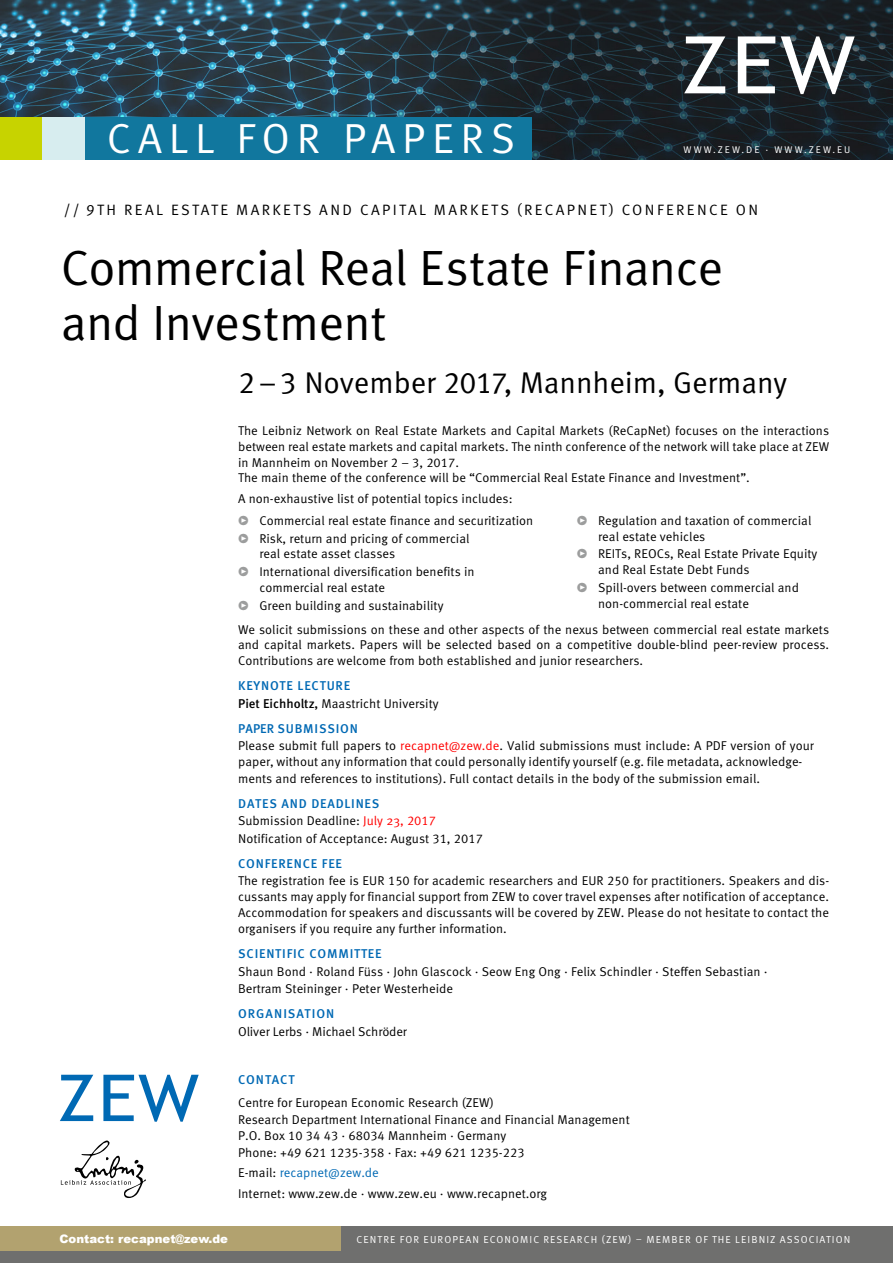
<style>
.page{position:relative;width:893px;height:1263px;background:#fff}
.page>*{position:absolute;margin:0;border:0;box-sizing:border-box;transform-origin:0 0}
.t1{font:49.5px/55.5px "Meta Pro";letter-spacing:-.02em;color:#000}
.Claim_1{font:42px "Meta Pro";letter-spacing:.16em;color:#fff}
.t2{font:30px "Meta Pro";letter-spacing:-.005em;color:#000}
.t3{font:15px "Meta Pro";letter-spacing:.16em;color:#000}
.Fließtext{font:12.75px/15.8px "Meta Pro";color:#000}
.Zwischentitel{font:500 12.75px "Meta Pro";letter-spacing:.06em;color:#0069b4}
.Fließtext-2{font:12.75px "Meta Pro";color:#0069b4}
.Zwischentitel-2{font:500 12.75px "Meta Pro";letter-spacing:.08em;color:#0069b4}
.Kontakt{font:900 11.7px "Arial";color:#fff}
.Zusattz_Logo{font:10.2px "Meta Pro";letter-spacing:.11em;color:#fff}
.Zusattz_Logo-2{font:9.75px "Meta Pro";letter-spacing:.21em;color:#fff}
.s1{color:#9c9d9d}
.s2{font-weight:500}
.s3{font-weight:500;color:#0069b4}
.s4{color:#f00}
.s5{color:#000}
</style>
<div class="page">
<div style="left:0;top:1226px;width:893px;height:37px;background:#6f6f6e"></div>
<div style="left:0;top:1226px;width:340px;height:25px;background:#b2a26f"></div>
<img style="left:0;top:0;width:893px;height:160px">
<svg style="left:684px;top:36px;width:41px;height:57px"></svg>
<svg style="left:738px;top:36px;width:37px;height:57px"></svg>
<svg style="left:781px;top:36px;width:74px;height:58px"></svg>
<div style="left:0;top:117px;width:43px;height:43px;background:#c7d300"></div>
<div style="left:43px;top:117px;width:42px;height:43px;background:#d7edef"></div>
<div style="left:85px;top:117px;width:446px;height:43px;background:#11779e"></div>
<svg style="left:60px;top:1075px;width:33px;height:46px"></svg>
<svg style="left:103px;top:1075px;width:96px;height:47px"></svg>
<svg style="left:61px;top:1140px;width:85px;height:58px"></svg>
<p class="Claim_1" style="left:107px;top:111px;width:409px">CALL FOR PAPERS</p>
<p class="Zusattz_Logo-2" style="left:684px;top:143px;width:168px">WWW.ZEW.DE · WWW.ZEW.EU</p>
<p class="t3" style="left:64px;top:201px;width:696px">// 9TH REAL ESTATE MARKETS AND CAPITAL MARKETS (RECAPNET) CONFERENCE ON</p>
<p class="t1" style="left:61px;top:241px;width:664px">Commercial Real Estate Finance and Investment</p>
<p class="t2" style="left:238px;top:364px;width:551px">2–3 November 2017, Mannheim, Germany</p>
<p class="Fließtext" style="left:238px;top:423px;width:593px;text-align:justify">The Leibniz Network on Real Estate Markets and Capital Markets (ReCapNet) focuses on the interactions between real estate markets and capital markets. The ninth conference of the network will take place at ZEW in Mannheim on November 2 – 3, 2017.</p>
<p class="Fließtext" style="left:238px;top:471px;width:513px">The main theme of the conference will be “Commercial Real Estate Finance and Investment”.</p>
<p class="Fließtext" style="left:238px;top:491px;width:276px">A non-exhaustive list of potential topics includes:</p>
<p class="Fließtext" style="left:238px;top:513px;width:297px"><span class="s1">ͮ</span> Commercial real estate finance and securitization</p>
<p class="Fließtext" style="left:259px;top:531px;width:212px;text-indent:-21px"><span class="s1">ͮ</span> Risk, return and pricing of commercial real estate asset classes</p>
<p class="Fließtext" style="left:259px;top:564px;width:217px;text-indent:-21px"><span class="s1">ͮ</span> International diversification benefits in commercial real estate</p>
<p class="Fließtext" style="left:238px;top:598px;width:207px"><span class="s1">ͮ</span> Green building and sustainability</p>
<p class="Fließtext" style="left:598px;top:513px;width:215px;text-indent:-21px"><span class="s1">ͮ</span> Regulation and taxation of commercial real estate vehicles</p>
<p class="Fließtext" style="left:598px;top:546px;width:221px;text-indent:-21px"><span class="s1">ͮ</span> REITs, REOCs, Real Estate Private Equity and Real Estate Debt Funds</p>
<p class="Fließtext" style="left:598px;top:580px;width:202px;text-indent:-21px"><span class="s1">ͮ</span> Spill-overs between commercial and non-commercial real estate</p>
<p class="Fließtext" style="left:238px;top:622px;width:593px;text-align:justify">We solicit submissions on these and other aspects of the nexus between commercial real estate markets and capital markets. Papers will be selected based on a competitive double-blind peer-review process.<br>Contributions are welcome from both established and junior researchers.</p>
<p class="Zwischentitel" style="left:238px;top:678px;width:114px">KEYNOTE LECTURE</p>
<p class="Fließtext" style="left:238px;top:696px;width:202px"><span class="s2">Piet Eichholtz,</span> Maastricht University</p>
<p class="Fließtext" style="left:238px;top:721px;width:577px;line-height:16.6px"><span class="s3">PAPER SUBMISSION<br></span>Please submit full papers to <span class="s4">recapnet@zew.de</span>. Valid submissions must include: A PDF version of your paper, without any information that could personally identify yourself (e.g. file metadata, acknowledge&shy;ments and references to institutions). Full contact details in the body of the submission email.</p>
<p class="Fließtext" style="left:238px;top:795px;width:246px;line-height:17.2px"><span class="s3">DATES AND DEADLINES<br></span>Submission Deadline: <span class="s4">July 23, 2017<br></span>Notification of Acceptance: August 31, 2017</p>
<p class="Zwischentitel" style="left:238px;top:855px;width:105px">CONFERENCE FEE</p>
<p class="Fließtext" style="left:238px;top:873px;width:593px;text-align:justify">The registration fee is EUR 150 for academic researchers and EUR 250 for practitioners. Speakers and dis&shy;cussants may apply for financial support from ZEW to cover travel expenses after notification of acceptance.<br>Accommodation for speakers and discussants will be covered by ZEW. Please do not hesitate to contact the organisers if you require any further information.</p>
<p class="Zwischentitel" style="left:238px;top:946px;width:145px">SCIENTIFIC COMMITTEE</p>
<p class="Fließtext" style="left:238px;top:964px;width:531px;line-height:16.5px">Shaun Bond · Roland Füss · John Glascock · Seow Eng Ong · Felix Schindler · Steffen Sebastian ·<br>Bertram Steininger · Peter Westerheide</p>
<p class="Zwischentitel-2" style="left:238px;top:1005px;width:98px">ORGANISATION</p>
<p class="Fließtext" style="left:238px;top:1024px;width:170px">Oliver Lerbs · Michael Schröder</p>
<p class="Zwischentitel" style="left:238px;top:1072px;width:58px">CONTACT</p>
<p class="Fließtext" style="left:238px;top:1095px;width:393px;line-height:16.5px">Centre for European Economic Research (ZEW)<br>Research Department International Finance and Financial Management P.O. Box 10 34 43 · 68034 Mannheim · Germany<br>Phone: +49 621 1235-358 · Fax: +49 621 1235-223</p>
<p class="Fließtext-2" style="left:238px;top:1164px;width:142px"><span class="s5">E-mail:</span> recapnet@zew.de</p>
<p class="Fließtext" style="left:238px;top:1185px;width:310px">Internet: www.zew.de · www.zew.eu · www.recapnet.org</p>
<p class="Kontakt" style="left:45px;top:1230px;width:177px">Contact: schroeder@zew.de</p>
<p class="Kontakt" style="left:60px;top:1230px;width:170px">Contact: recapnet@zew.de</p>
<p class="Zusattz_Logo" style="left:357px;top:1233px;width:495px">CENTRE FOR EUROPEAN ECONOMIC RESEARCH (ZEW) – MEMBER OF THE LEIBNIZ ASSOCIATION</p>
</div>
